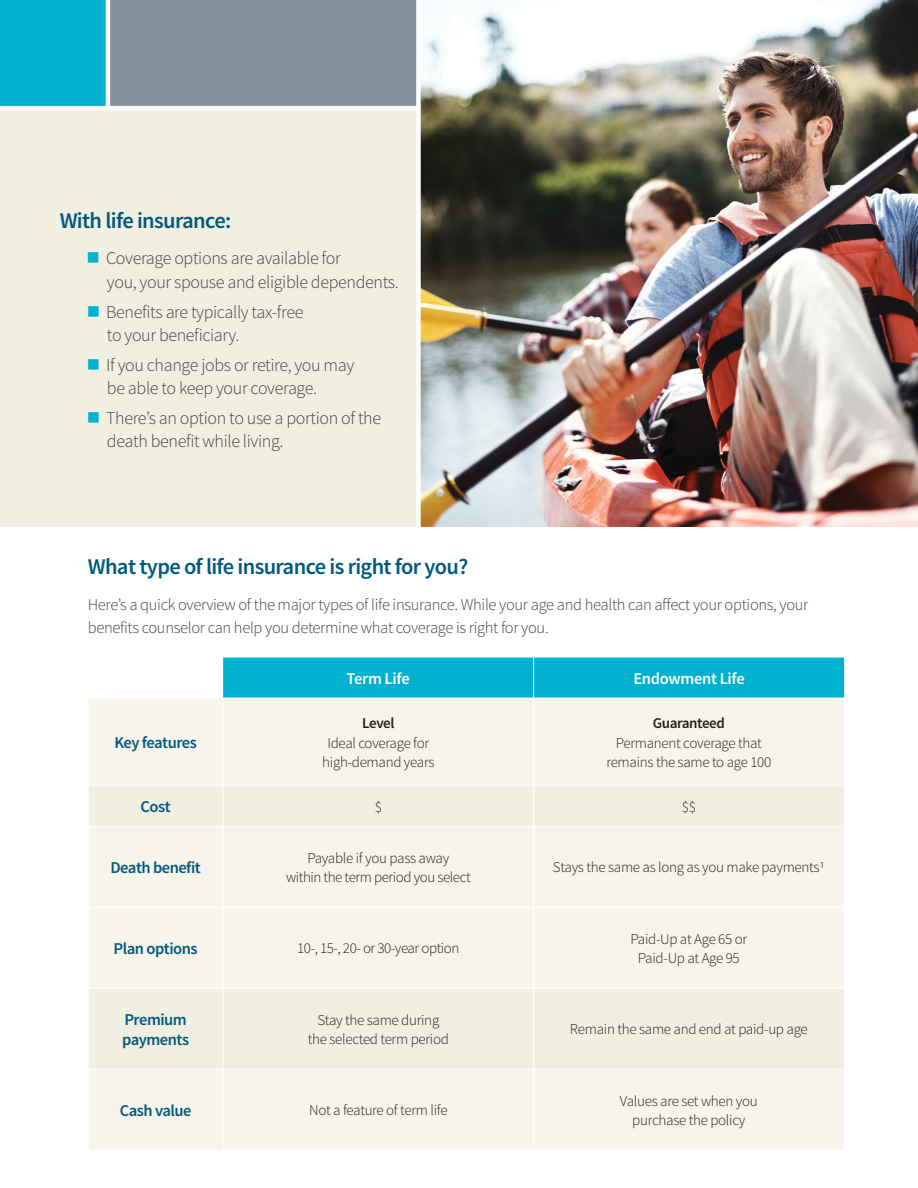
<style>
.page{position:relative;width:918px;height:1188px;background:#fff}
.page>*{position:absolute;margin:0;border:0;box-sizing:border-box;transform-origin:0 0}
.t1{font:600 22.5px "Source Sans Pro";letter-spacing:-.03em;color:#00597f}
.t2{font:300 18px/23.2px "Source Sans Pro";letter-spacing:-.02em;color:#414142}
.t3{font:300 16.5px/22.5px "Source Sans Pro";letter-spacing:-.02em;color:#414142}
.t4{font:600 16.5px/19.5px "Source Sans Pro";letter-spacing:-.03em;color:#00597f}
.t5{font:600 16.5px "Source Sans Pro";letter-spacing:-.02em;color:#fff}
.t6{font:300 15px/19.5px "Source Sans Pro";letter-spacing:-.02em;color:#231f20;text-align:center}
.t7{font:600 15px "Source Sans Pro";letter-spacing:-.03em;color:#231f20}
</style>
<div class="page">
<div style="left:108px;top:0;width:310px;height:108px;background:#86939e"></div>
<img style="left:421px;top:0;width:497px;height:526px">
<div style="left:223px;top:658px;width:621px;height:40px;background:#00b2cf"></div>
<div style="left:89px;top:699px;width:755px;height:86px;background:#f6f4eb"></div>
<svg style="left:89px;top:786px;width:755px;height:283px;background:#f3f1e6"></svg>
<div style="left:89px;top:1070px;width:755px;height:80px;background:#f6f4eb"></div>
<hr style="left:223px;top:698px;width:1px;height:87px;background:#fff">
<hr style="left:533px;top:698px;width:1px;height:87px;background:#fff">
<hr style="left:223px;top:786px;width:1px;height:40px;background:#fff">
<hr style="left:533px;top:786px;width:1px;height:40px;background:#fff">
<hr style="left:88px;top:826px;width:135px;height:1px;background:#fff">
<hr style="left:223px;top:826px;width:311px;height:1px;background:#fff">
<hr style="left:223px;top:827px;width:1px;height:80px;background:#fff">
<hr style="left:534px;top:826px;width:310px;height:1px;background:#fff">
<hr style="left:533px;top:827px;width:1px;height:80px;background:#fff">
<hr style="left:88px;top:907px;width:135px;height:1px;background:#fff">
<hr style="left:223px;top:907px;width:311px;height:1px;background:#fff">
<hr style="left:223px;top:908px;width:1px;height:80px;background:#fff">
<hr style="left:534px;top:907px;width:310px;height:1px;background:#fff">
<hr style="left:533px;top:908px;width:1px;height:80px;background:#fff">
<hr style="left:88px;top:988px;width:135px;height:1px;background:#fff">
<hr style="left:223px;top:988px;width:311px;height:1px;background:#fff">
<hr style="left:223px;top:989px;width:1px;height:80px;background:#fff">
<hr style="left:534px;top:988px;width:310px;height:1px;background:#fff">
<hr style="left:533px;top:989px;width:1px;height:80px;background:#fff">
<hr style="left:223px;top:1070px;width:1px;height:80px;background:#fff">
<hr style="left:533px;top:1070px;width:1px;height:80px;background:#fff">
<hr style="left:533px;top:658px;width:1px;height:40px;background:#fff">
<div style="left:0;top:108px;width:418px;height:418px;background:#f1efe1"></div>
<div style="left:416px;top:0;width:5px;height:532px;background:#fff"></div>
<div style="left:0;top:0;width:108px;height:108px;background:#00b2cf"></div>
<hr style="left:106px;top:0;width:4px;height:109px;background:#fff">
<hr style="left:0;top:106px;width:418px;height:4px;background:#fff">
<h1 class="t1" style="left:60px;top:206px;width:173px">With life insurance:</h1>
<p class="t2" style="left:106px;top:247px;width:294px">Coverage options are available for<br>you, your spouse and eligible dependents.</p>
<p class="t2" style="left:106px;top:300px;width:199px">Benefits are typically tax-free to your beneficiary.</p>
<p class="t2" style="left:106px;top:353px;width:250px">If you change jobs or retire, you may be able to keep your coverage.</p>
<p class="t2" style="left:106px;top:407px;width:276px">There’s an option to use a portion of the death benefit while living.</p>
<h1 class="t1" style="left:88px;top:552px;width:382px">What type of life insurance is right for you?</h1>
<p class="t3" style="left:88px;top:593px;width:722px">Here’s a quick overview of the major types of life insurance. While your age and health can affect your options, your benefits counselor can help you determine what coverage is right for you.</p>
<p class="t4" style="left:114px;top:733px;width:84px">Key features</p>
<p class="t5" style="left:347px;top:668px;width:65px">Term Life</p>
<p class="t5" style="left:633px;top:668px;width:113px">Endowment Life</p>
<p class="t7" style="left:362px;top:714px;width:34px">Level</p>
<p class="t6" style="left:322px;top:733px;width:114px">Ideal coverage for high-demand years</p>
<p class="t7" style="left:653px;top:714px;width:73px">Guaranteed</p>
<p class="t6" style="left:606px;top:733px;width:166px">Permanent coverage that remains the same to age 100</p>
<p class="t4" style="left:141px;top:797px;width:32px">Cost</p>
<p class="t6" style="left:375px;top:797px;width:9px">$</p>
<p class="t6" style="left:682px;top:797px;width:16px">$$</p>
<p class="t4" style="left:110px;top:858px;width:92px">Death benefit</p>
<p class="t6" style="left:286px;top:848px;width:186px">Payable if you pass away<br>within the term period you select</p>
<p class="t6" style="left:553px;top:858px;width:273px">Stays the same as long as you make payments1</p>
<p class="t4" style="left:114px;top:939px;width:86px">Plan options</p>
<p class="t6" style="left:297px;top:939px;width:164px">10-, 15-, 20- or 30-year option</p>
<p class="t6" style="left:631px;top:929px;width:118px">Paid-Up at Age 65 or<br>Paid-Up at Age 95</p>
<p class="t4" style="left:122px;top:1010px;width:69px">Premium payments</p>
<p class="t6" style="left:308px;top:1010px;width:143px">Stay the same during the selected term period</p>
<p class="t6" style="left:570px;top:1020px;width:239px">Remain the same and end at paid-up age</p>
<p class="t4" style="left:120px;top:1101px;width:73px">Cash value</p>
<p class="t6" style="left:309px;top:1101px;width:140px">Not a feature of term life</p>
<p class="t6" style="left:620px;top:1091px;width:139px">Values are set when you purchase the policy</p>
</div>
